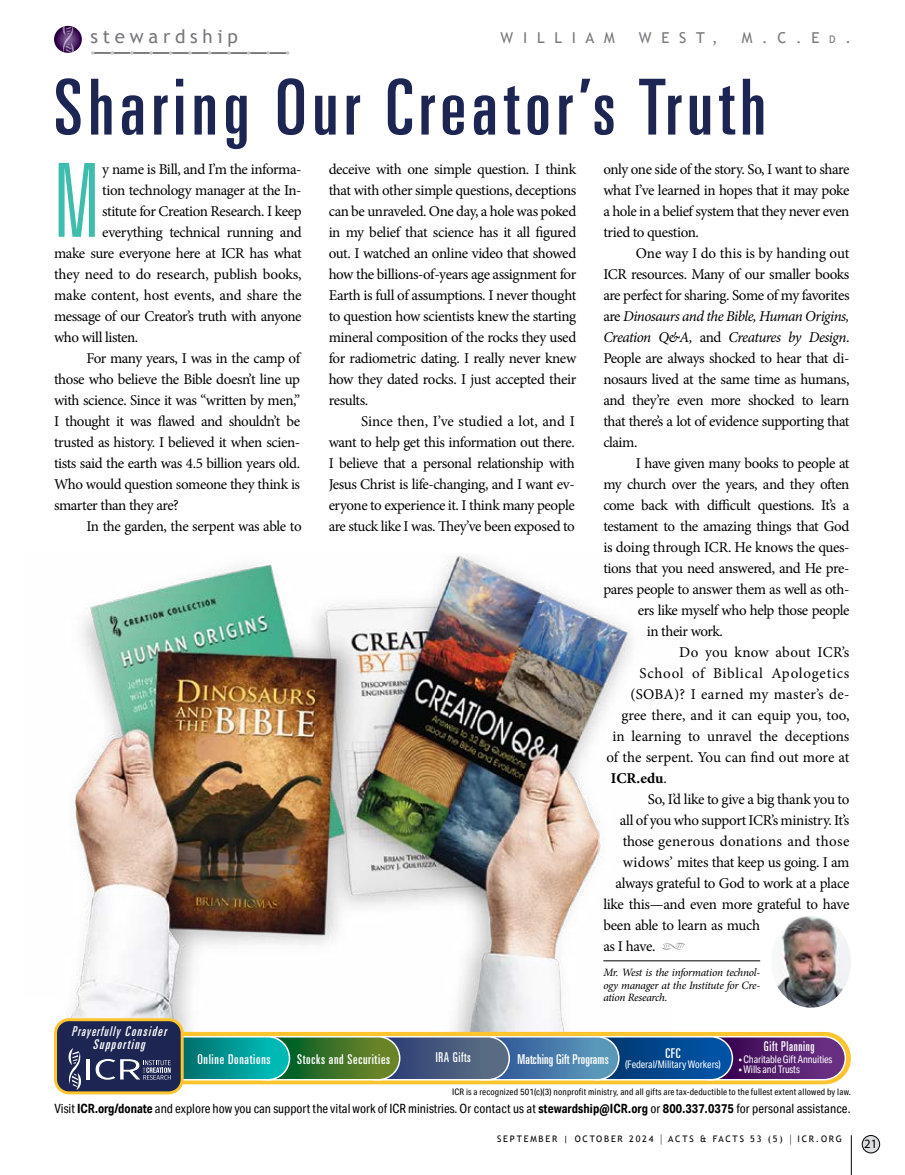
<style>
.page{position:relative;width:905px;height:1175px;background:#fff}
.page>*{position:absolute;margin:0;border:0;box-sizing:border-box;transform-origin:0 0}
.t1{font:300 ultra-condensed 102.3px "Univers LT Std";color:#3ebdad}
.t2{font:ultra-condensed 77.25px "Univers LT Std";letter-spacing:.075em;color:#1d2552}
.t3{font:18.75px "Trebuchet MS";letter-spacing:.25em;color:#77787b}
.t4{font:15px/21px "Minion Pro";letter-spacing:-.03em;color:#000;text-align:justify}
.t5{font:15px "Minion Pro";letter-spacing:-.01em;color:#000}
.t6{font:15px "Minion Pro";letter-spacing:-.005em;color:#000}
.t7{font:15px "Minion Pro";letter-spacing:.015em;color:#000}
.t8{font:15px "Minion Pro";color:#000}
.t9{font:15px "Minion Pro";letter-spacing:.05em;color:#000}
.t10{font:15px "Trebuchet MS";letter-spacing:.65em;color:#77787b}
.t11{font:15px "Minion Pro";letter-spacing:.01em;color:#000}
.t12{font:700 15px "Minion Pro";letter-spacing:-.005em;color:#000}
.t13{font:ultra-condensed 13.5px "Univers LT Std";letter-spacing:.05em;color:#fff}
.t14{font:italic ultra-condensed 13.5px/12.8px "Univers LT Std";color:#fff;text-align:center;scale:.9 1}
.t15{font:ultra-condensed 13.5px "Univers LT Std";letter-spacing:.05em;color:#fff;scale:.9 1}
.t16{font:ultra-condensed 13.5px "Univers LT Std";letter-spacing:.01em;color:#fff}
.t17{font:12.75px "Aktiv Grotesk Cd";color:#000}
.t18{font:12.75px "Myriad Pro";color:#000}
.t19{font:italic 11.25px/12.8px "Minion Pro";letter-spacing:-.025em;color:#000;text-align:justify}
.t20{font:10.5px "Aktiv Grotesk Cd";letter-spacing:-.01em;color:#fff;scale:.95 1}
.t21{font:9px "Aktiv Grotesk Cd";letter-spacing:.02em;color:#000}
.t22{font:9px "Trebuchet MS";letter-spacing:.2em;color:#000}
.s1{font-size:10.5px}
.s2{font-style:italic}
.s3{font-weight:400}
.s4{font-weight:700}
.s5{font-size:12.15px}
</style>
<div class="page">
<img style="left:58px;top:554px;width:616px;height:477px">
<div style="left:862px;top:1135px;width:17px;height:17px;background:#dcddde;border-radius:50%"></div>
<div style="left:862px;top:1135px;width:17px;height:18px;border:1px solid #000;border-radius:50%"></div>
<hr style="left:851px;top:1135px;width:1px;height:39px;background:#000">
<svg style="left:56px;top:1031px;width:795px;height:53px;background:#fecd4f"></svg>
<svg style="left:687px;top:1036px;width:158px;height:43px;background:#56206f"></svg>
<div style="left:687px;top:1036px;width:159px;height:44px;border:2px solid #fff;border-radius:21px"></div>
<svg style="left:575px;top:1036px;width:157px;height:43px;background:#034a91"></svg>
<div style="left:574px;top:1036px;width:159px;height:44px;border:2px solid #fff;border-radius:21px"></div>
<svg style="left:462px;top:1036px;width:156px;height:43px;background:#4b7fad"></svg>
<div style="left:461px;top:1036px;width:158px;height:44px;border:2px solid #fff;border-radius:21px"></div>
<svg style="left:355px;top:1036px;width:154px;height:43px;background:#495c7e"></svg>
<div style="left:354px;top:1036px;width:156px;height:44px;border:2px solid #fff;border-radius:21px"></div>
<svg style="left:244px;top:1036px;width:155px;height:43px;background:#407529"></svg>
<div style="left:243px;top:1036px;width:157px;height:44px;border:2px solid #fff;border-radius:21px"></div>
<svg style="left:150px;top:1036px;width:139px;height:43px;background:#019995"></svg>
<div style="left:149px;top:1036px;width:141px;height:44px;border:2px solid #fff;border-radius:21px"></div>
<div style="left:56px;top:1019px;width:126px;height:73px;background:#1d2552;border-radius:14px"></div>
<div style="left:54px;top:1018px;width:130px;height:76px;border:3px solid #ffc52f;border-radius:14px"></div>
<hr style="left:86px;top:1059px;width:4px;height:20px;background:#fff">
<svg style="left:96px;top:1059px;width:75px;height:20px"></svg>
<svg style="left:68px;top:1048px;width:13px;height:42px"></svg>
<svg style="left:54px;top:26px;width:28px;height:27px"></svg>
<svg style="left:62px;top:26px;width:12px;height:27px"></svg>
<svg style="left:91px;top:51px;width:198px;height:4px"></svg>
<img style="left:772px;top:916px;width:78px;height:91px">
<hr style="left:603px;top:960px;width:157px;height:1px;background:#000">
<svg style="left:661px;top:942px;width:24px;height:8px"></svg>
<p class="t3" style="left:91px;top:25px;width:149px">stewardship</p>
<h2 class="t2" style="left:54px;top:63px;width:713px">Sharing Our Creator’s Truth</h2>
<p class="t10" style="left:500px;top:29px;width:116px">WILLIAM</p>
<p class="t10" style="left:639px;top:29px;width:80px">WEST,</p>
<p class="t10" style="left:741px;top:29px;width:111px">M.C.E <span class="s1">d</span> .</p>
<h1 class="t1" style="left:54px;top:147px;width:47px">M</h1>
<p class="t4" style="left:102px;top:158px;width:201px">y name is Bill, and I’m the informa-</p>
<p class="t4" style="left:102px;top:179px;width:201px">tion technology manager at the In-</p>
<p class="t4" style="left:102px;top:200px;width:201px">stitute for Creation Research. I keep</p>
<p class="t4" style="left:102px;top:221px;width:201px">everything technical running and</p>
<p class="t4" style="left:54px;top:242px;width:249px">make sure everyone here at ICR has what</p>
<p class="t5" style="left:54px;top:264px;width:249px">they need to do research, publish books,</p>
<p class="t5" style="left:54px;top:285px;width:249px">make content, host events, and share the</p>
<p class="t4" style="left:54px;top:305px;width:249px">message of our Creator’s truth with anyone</p>
<p class="t4" style="left:54px;top:326px;width:86px">who will listen.</p>
<p class="t4" style="left:86px;top:347px;width:215px">For many years, I was in the camp of</p>
<p class="t4" style="left:54px;top:368px;width:248px">those who believe the Bible doesn’t line up</p>
<p class="t4" style="left:54px;top:389px;width:248px">with science. Since it was “written by men,”</p>
<p class="t4" style="left:54px;top:410px;width:248px">I thought it was flawed and shouldn’t be</p>
<p class="t4" style="left:54px;top:431px;width:248px">trusted as history. I believed it when scien-</p>
<p class="t4" style="left:54px;top:452px;width:248px">tists said the earth was 4.5 billion years old.</p>
<p class="t4" style="left:54px;top:473px;width:247px">Who would question someone they think is</p>
<p class="t4" style="left:54px;top:494px;width:126px">smarter than they are?</p>
<p class="t4" style="left:86px;top:515px;width:217px">In the garden, the serpent was able to</p>
<p class="t4" style="left:328px;top:158px;width:249px">deceive with one simple question. I think that with other simple questions, deceptions can be unraveled. One day, a hole was poked in my belief that science has it all figured out. I watched an online video that showed how the billions-of-years age assignment for Earth is full of assumptions. I never thought to question how scientists knew the starting mineral composition of the rocks they used for radiometric dating. I really never knew how they dated rocks. I just accepted their results.</p>
<p class="t4" style="left:328px;top:410px;width:248px;text-indent:32px">Since then, I’ve studied a lot, and I want to help get this information out there.<br>I believe that a personal relationship with Jesus Christ is life-changing, and I want ev&shy;eryone to experience it. I think many people are stuck like I was. They’ve been exposed to</p>
<p class="t4" style="left:603px;top:158px;width:248px">only one side of the story. So, I want to share what I’ve learned in hopes that it may poke a hole in a belief system that they never even tried to question.</p>
<p class="t4" style="left:603px;top:242px;width:248px;text-indent:32px">One way I do this is by handing out ICR resources. Many of our smaller books are perfect for sharing. Some of my favorites are <span class="s2">Dinosaurs and the Bible, Human Origins, Creation Q&amp;A,</span> and <span class="s2">Creatures by Design</span>.<br>People are always shocked to hear that di&shy;nosaurs lived at the same time as humans, and they’re even more shocked to learn that there’s a lot of evidence supporting that claim.</p>
<p class="t4" style="left:635px;top:452px;width:215px">I have given many books to people at</p>
<p class="t4" style="left:603px;top:473px;width:248px">my church over the years, and they often</p>
<p class="t4" style="left:603px;top:494px;width:248px">come back with difficult questions. It’s a</p>
<p class="t4" style="left:603px;top:515px;width:248px">testament to the amazing things that God</p>
<p class="t5" style="left:603px;top:537px;width:247px">is doing through ICR. He knows the ques-</p>
<p class="t4" style="left:603px;top:557px;width:248px">tions that you need answered, and He pre-</p>
<p class="t4" style="left:603px;top:578px;width:248px">pares people to answer them as well as oth-</p>
<p class="t4" style="left:638px;top:599px;width:213px">ers like myself who help those people</p>
<p class="t4" style="left:646px;top:620px;width:78px">in their work.</p>
<p class="t11" style="left:679px;top:642px;width:172px">Do you know about ICR’s</p>
<p class="t9" style="left:639px;top:663px;width:212px">School of Biblical Apologetics</p>
<p class="t7" style="left:630px;top:684px;width:220px">(SOBA)? I earned my master’s de-</p>
<p class="t6" style="left:621px;top:705px;width:229px">gree there, and it can equip you, too,</p>
<p class="t8" style="left:612px;top:726px;width:238px">in learning to unravel the deceptions</p>
<p class="t6" style="left:606px;top:747px;width:245px">of the serpent. You can find out more at</p>
<p class="t12" style="left:610px;top:767px;width:58px">ICR.edu<span class="s3">.</span></p>
<p class="t4" style="left:647px;top:788px;width:203px">So, I’d like to give a big thank you to</p>
<p class="t4" style="left:620px;top:809px;width:231px">all of you who support ICR’s ministry. It’s</p>
<p class="t7" style="left:622px;top:831px;width:228px">those generous donations and those</p>
<p class="t4" style="left:622px;top:851px;width:228px">widows’ mites that keep us going. I am</p>
<p class="t4" style="left:615px;top:872px;width:235px">always grateful to God to work at a place</p>
<p class="t4" style="left:603px;top:893px;width:248px">like this—and even more grateful to have</p>
<p class="t4" style="left:603px;top:914px;width:158px">been able to learn as much</p>
<p class="t4" style="left:603px;top:935px;width:54px">as I have.</p>
<p class="t19" style="left:603px;top:965px;width:158px">Mr. West is the information technol&shy;ogy manager at the Institute for Cre&shy;ation Research.</p>
<p class="t14" style="left:72px;top:1025px;width:110px">Prayerfully Consider<br>Supporting</p>
<p class="t15" style="left:763px;top:1038px;width:58px">Gift Planning</p>
<p class="t20" style="left:739px;top:1052px;width:100px">• Charitable Gift Annuities</p>
<p class="t20" style="left:739px;top:1063px;width:66px">• Wills and Trusts</p>
<p class="t21" style="left:452px;top:1086px;width:400px">ICR is a recognized 501(c)(3) nonprofit ministry, and all gifts are tax-deductible to the fullest extent allowed by law.</p>
<p class="t13" style="left:665px;top:1045px;width:17px">CFC</p>
<p class="t20" style="left:625px;top:1058px;width:102px">(Federal/Military Workers)</p>
<p class="t13" style="left:197px;top:1051px;width:75px">Online Donations</p>
<p class="t13" style="left:297px;top:1051px;width:95px">Stocks and Securities</p>
<p class="t15" style="left:436px;top:1050px;width:40px">IRA Gifts</p>
<p class="t16" style="left:517px;top:1051px;width:93px">Matching Gift Programs</p>
<p class="t17" style="left:54px;top:1100px;width:797px">Visit <span class="s4">ICR.org/donate</span> and explore how you can support the vital work of ICR ministries. Or contact us at <span class="s4">stewardship@ICR.org</span> or <span class="s4">800.337.0375</span> for personal assistance.</p>
<p class="t22" style="left:497px;top:1133px;width:346px">SEPTEMBER | OCTOBER 2024 <span class="s5">|</span> ACTS &amp; FACTS 53 (5) <span class="s5">|</span> ICR.ORG</p>
<p class="t18" style="left:864px;top:1136px;width:15px">21</p>
</div>
